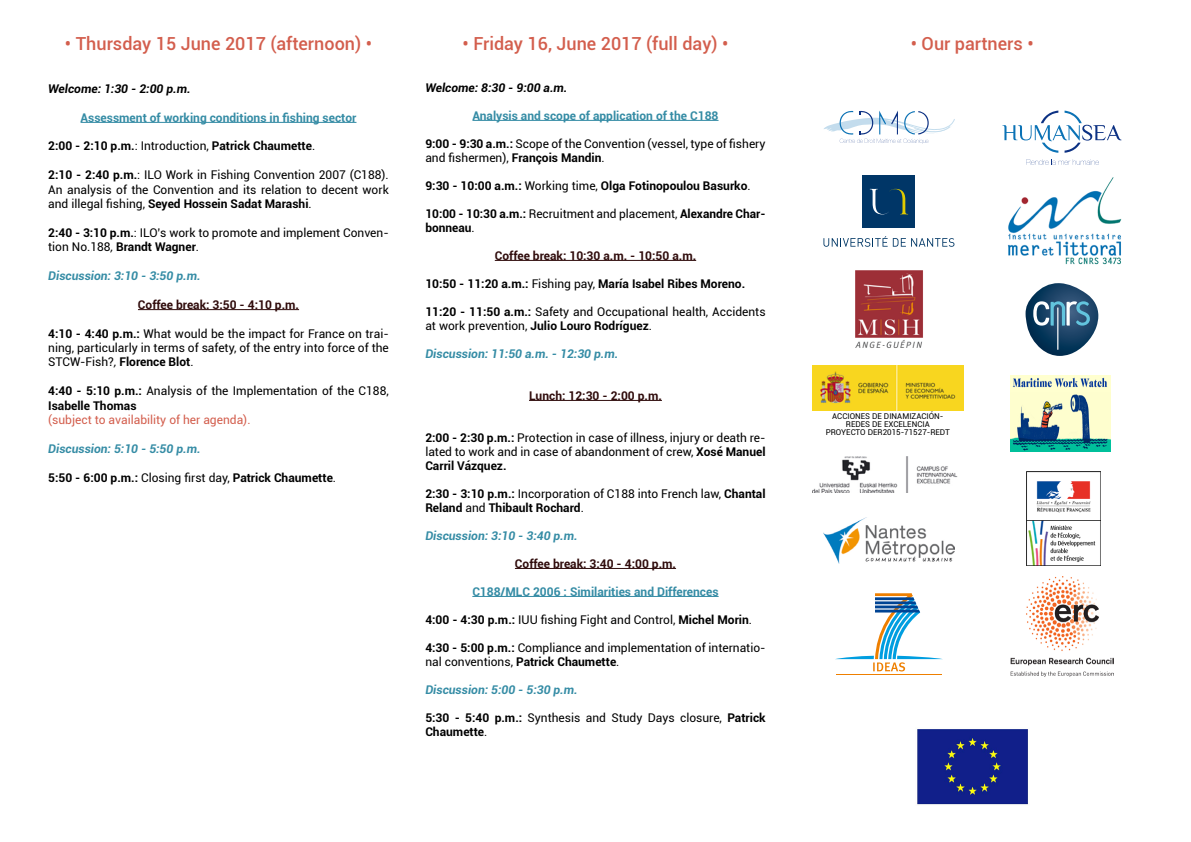
<style>
.page{position:relative;width:1191px;height:842px;background:#fff}
.page>*{position:absolute;margin:0;border:0;box-sizing:border-box;transform-origin:0 0}
.t1{font:500 18px "Roboto";color:#d35e4d}
.t2{font:12px/14.4px "Roboto";color:#000}
.t3{font:700 12px/14px "Roboto";color:#000}
.t4{font:italic 700 12px "Roboto";color:#358ca5}
.t5{font:700 12px "Roboto";color:#358ca5}
.t6{font:700 12px "Roboto";color:#300c0c}
.t7{font:italic 700 12px "Roboto";color:#000}
.t8{font:12px "Roboto";color:#d35e4d}
.t9{font:8px/8px "Roboto";color:#000;text-align:center}
.s1{font-weight:400}
.s2{font-weight:700}
.s3{font-style:italic}
</style>
<div class="page">
<hr style="left:81px;top:122px;width:275px;height:1px;background:#358ca5">
<hr style="left:138px;top:309px;width:161px;height:1px;background:#300c0c">
<hr style="left:472px;top:120px;width:246px;height:1px;background:#358ca5">
<hr style="left:495px;top:260px;width:201px;height:1px;background:#300c0c">
<hr style="left:529px;top:400px;width:133px;height:1px;background:#300c0c">
<hr style="left:515px;top:568px;width:161px;height:1px;background:#300c0c">
<hr style="left:472px;top:596px;width:246px;height:1px;background:#358ca5">
<svg style="left:824px;top:111px;width:130px;height:33px"></svg>
<svg style="left:1002px;top:111px;width:119px;height:42px"></svg>
<svg style="left:1026px;top:159px;width:73px;height:6px"></svg>
<svg style="left:823px;top:236px;width:131px;height:11px"></svg>
<div style="left:863px;top:176px;width:52px;height:52px;background:#003667"></div>
<svg style="left:869px;top:189px;width:39px;height:25px"></svg>
<img style="left:1007px;top:177px;width:114px;height:88px">
<svg style="left:1025px;top:283px;width:73px;height:73px"></svg>
<hr style="left:1057px;top:307px;width:1px;height:43px;background:#fff">
<img style="left:855px;top:270px;width:68px;height:78px">
<img style="left:823px;top:517px;width:131px;height:46px">
<img style="left:1026px;top:471px;width:74px;height:95px">
<hr style="left:836px;top:674px;width:106px;height:1px;background:#ee7f00">
<svg style="left:835px;top:593px;width:108px;height:78px"></svg>
<img style="left:1010px;top:577px;width:103px;height:99px">
<img style="left:917px;top:729px;width:111px;height:76px">
<img style="left:812px;top:366px;width:151px;height:44px">
<img style="left:812px;top:457px;width:146px;height:35px">
<img style="left:1010px;top:375px;width:100px;height:77px">
<h1 class="t1" style="left:65px;top:30px;width:308px">• Thursday 15 June 2017 (afternoon) •</h1>
<p class="t7" style="left:48px;top:80px;width:144px">Welcome: 1:30 - 2:00 p.m.</p>
<p class="t5" style="left:81px;top:109px;width:277px">Assessment of working conditions in fishing sector</p>
<p class="t3" style="left:48px;top:139px;width:268px">2:00 - 2:10 p.m.<span class="s1">: Introduction,</span> Patrick Chaumette<span class="s1">.</span></p>
<p class="t2" style="left:48px;top:167px;width:342px;text-align:justify"><span class="s2">2:10 - 2:40 p.m.</span>: ILO Work in Fishing Convention 2007 (C188).<br>An analysis of the Convention and its relation to decent work and illegal fishing, <span class="s2">Seyed Hossein Sadat Marashi</span>.</p>
<p class="t2" style="left:48px;top:225px;width:342px"><span class="s2">2:40 - 3:10 p.m.</span>: ILO’s work to promote and implement Conven&shy;tion No.188<span class="s3">,</span> <span class="s2">Brandt Wagner</span>.</p>
<p class="t4" style="left:48px;top:267px;width:154px">Discussion: 3:10 - 3:50 p.m.</p>
<p class="t6" style="left:138px;top:296px;width:163px">Coffee break: 3:50 - 4:10 p.m.</p>
<p class="t2" style="left:48px;top:326px;width:342px;text-align:justify"><span class="s2">4:10 - 4:40 p.m.:</span> What would be the impact for France on trai&shy;ning, particularly in terms of safety, of the entry into force of the STCW-Fish?<span class="s3">,</span> <span class="s2">Florence Blot</span>.</p>
<p class="t2" style="left:48px;top:383px;width:342px"><span class="s2">4:40 - 5:10 p.m.:</span> Analysis of the Implementation of the C188,<br><span class="s2">Isabelle Thomas</span></p>
<p class="t8" style="left:48px;top:411px;width:204px">(subject to availability of her agenda).</p>
<p class="t4" style="left:48px;top:440px;width:154px">Discussion: 5:10 - 5:50 p.m.</p>
<p class="t3" style="left:48px;top:470px;width:289px">5:50 - 6:00 p.m.: <span class="s1">Closing first day,</span> Patrick Chaumette<span class="s1">.</span></p>
<h1 class="t1" style="left:462px;top:30px;width:267px">• Friday 16, June 2017 (full day) •</h1>
<p class="t7" style="left:425px;top:79px;width:144px">Welcome: 8:30 - 9:00 a.m.</p>
<p class="t5" style="left:472px;top:107px;width:247px">Analysis and scope of application of the C188</p>
<p class="t2" style="left:425px;top:136px;width:342px;line-height:14px"><span class="s2">9:00 - 9:30 a.m.:</span> Scope of the Convention (vessel, type of fishery and fishermen), <span class="s2">François Mandin</span>.</p>
<p class="t3" style="left:425px;top:178px;width:327px">9:30 - 10:00 a.m.: <span class="s1">Working time,</span> Olga Fotinopoulou Basurko<span class="s1">.</span></p>
<p class="t3" style="left:425px;top:206px;width:342px">10:00 - 10:30 a.m.: <span class="s1">Recruitment and placement,</span> Alexandre Char&shy;bonneau<span class="s1">.</span></p>
<p class="t6" style="left:495px;top:247px;width:203px">Coffee break: 10:30 a.m. - 10:50 a.m.</p>
<p class="t3" style="left:425px;top:276px;width:321px">10:50 - 11:20 a.m.: <span class="s1">Fishing pay,</span> María Isabel Ribes Moreno.</p>
<p class="t2" style="left:425px;top:304px;width:342px;line-height:14px"><span class="s2">11:20 - 11:50 a.m.:</span> Safety and Occupational health, Accidents at work prevention, <span class="s2">Julio Louro Rodríguez</span>.</p>
<p class="t4" style="left:425px;top:345px;width:194px">Discussion: 11:50 a.m. - 12:30 p.m.</p>
<p class="t6" style="left:529px;top:387px;width:134px">Lunch: 12:30 - 2:00 p.m.</p>
<p class="t2" style="left:425px;top:430px;width:342px;line-height:14px;text-align:justify"><span class="s2">2:00 - 2:30 p.m.:</span> Protection in case of illness, injury or death re&shy;lated to work and in case of abandonment of crew, <span class="s2">Xosé Manuel Carril Vázquez.</span></p>
<p class="t3" style="left:425px;top:486px;width:342px">2:30 - 3:10 p.m.: <span class="s1">Incorporation of C188 into French law,</span> Chantal<br>Reland <span class="s1">and</span> Thibault Rochard<span class="s1">.</span></p>
<p class="t4" style="left:425px;top:527px;width:154px">Discussion: 3:10 - 3:40 p.m.</p>
<p class="t6" style="left:515px;top:555px;width:163px">Coffee break: 3:40 - 4:00 p.m.</p>
<p class="t5" style="left:472px;top:583px;width:248px">C188/MLC 2006 : Similarities and Differences</p>
<p class="t2" style="left:425px;top:612px;width:328px"><span class="s2">4:00 - 4:30 p.m.:</span> IUU fishing Fight and Control, <span class="s2">Michel Morin</span>.</p>
<p class="t2" style="left:425px;top:640px;width:342px;line-height:14px"><span class="s2">4:30 - 5:00 p.m.:</span> Compliance and implementation of internatio&shy;nal conventions, <span class="s2">Patrick Chaumette</span>.</p>
<p class="t4" style="left:425px;top:681px;width:154px">Discussion: 5:00 - 5:30 p.m.</p>
<p class="t3" style="left:425px;top:710px;width:342px">5:30 - 5:40 p.m.: <span class="s1">Synthesis and Study Days closure,</span> Patrick<br>Chaumette<span class="s1">.</span></p>
<h1 class="t1" style="left:911px;top:30px;width:124px">• Our partners •</h1>
<p class="t9" style="left:825px;top:412px;width:126px">ACCIONES DE DINAMIZACIÓN-<br>REDES DE EXCELENCIA<br>PROYECTO DER2015-71527-REDT</p>
</div>
